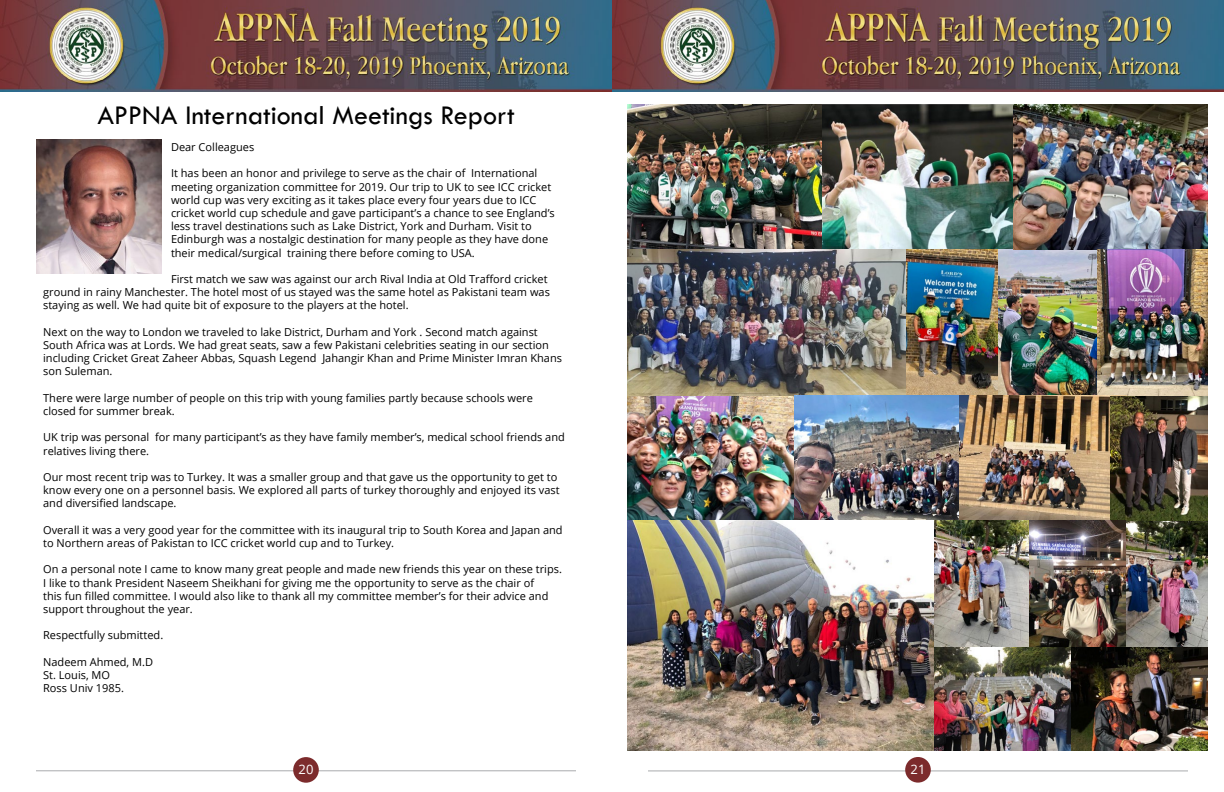
<style>
.page{position:relative;width:1224px;height:792px;background:#fff}
.page>*{position:absolute;margin:0;border:0;box-sizing:border-box;transform-origin:0 0}
.t1{font:28px "Tw Cen";color:#000}
.t2{font:13px "Open Sans";color:#fff}
.t3{font:11px/13.2px "Open Sans";color:#000}
</style>
<div class="page">
<hr style="left:648px;top:771px;width:540px;height:1px;background:#a9abae">
<hr style="left:36px;top:771px;width:540px;height:1px;background:#a9abae">
<img style="left:0;top:0;width:1224px;height:91px">
<div style="left:293px;top:757px;width:26px;height:26px;background:#7c2b2c;border-radius:50%"></div>
<div style="left:905px;top:757px;width:26px;height:26px;background:#7c2b2c;border-radius:50%"></div>
<img style="left:36px;top:140px;width:126px;height:134px">
<img style="left:1125px;top:396px;width:82px;height:252px">
<img style="left:821px;top:105px;width:193px;height:145px">
<img style="left:998px;top:250px;width:100px;height:146px">
<img style="left:628px;top:105px;width:193px;height:145px">
<img style="left:628px;top:396px;width:498px;height:124px">
<img style="left:1014px;top:105px;width:193px;height:145px">
<img style="left:1098px;top:250px;width:109px;height:146px">
<img style="left:905px;top:250px;width:93px;height:146px">
<img style="left:628px;top:250px;width:277px;height:146px">
<img style="left:628px;top:520px;width:306px;height:230px">
<img style="left:934px;top:520px;width:191px;height:128px">
<img style="left:934px;top:648px;width:273px;height:102px">
<h1 class="t1" style="left:97px;top:99px;width:419px">APPNA International Meetings Report</h1>
<p class="t3" style="left:171px;top:140px;width:85px">Dear Colleagues</p>
<p class="t3" style="left:171px;top:167px;width:385px">It has been an honor and privilege to serve as the chair of International meeting organization committee for 2019. Our trip to UK to see ICC cricket world cup was very exciting as it takes place every four years due to ICC cricket world cup schedule and gave participant’s a chance to see England’s less travel destinations such as Lake District, York and Durham. Visit to Edinburgh was a nostalgic destination for many people as they have done their medical/surgical training there before coming to USA.</p>
<p class="t3" style="left:43px;top:272px;width:508px;text-indent:128px">First match we saw was against our arch Rival India at Old Trafford cricket ground in rainy Manchester. The hotel most of us stayed was the same hotel as Pakistani team was staying as well. We had quite bit of exposure to the players at the hotel.</p>
<p class="t3" style="left:43px;top:325px;width:520px">Next on the way to London we traveled to lake District, Durham and York . Second match against South Africa was at Lords. We had great seats, saw a few Pakistani celebrities seating in our section including Cricket Great Zaheer Abbas, Squash Legend Jahangir Khan and Prime Minister Imran Khans son Suleman.</p>
<p class="t3" style="left:43px;top:391px;width:491px">There were large number of people on this trip with young families partly because schools were closed for summer break.</p>
<p class="t3" style="left:43px;top:431px;width:523px">UK trip was personal for many participant’s as they have family member’s, medical school friends and relatives living there.</p>
<p class="t3" style="left:43px;top:470px;width:518px">Our most recent trip was to Turkey. It was a smaller group and that gave us the opportunity to get to know every one on a personnel basis. We explored all parts of turkey thoroughly and enjoyed its vast and diversified landscape.</p>
<p class="t3" style="left:43px;top:523px;width:521px">Overall it was a very good year for the committee with its inaugural trip to South Korea and Japan and to Northern areas of Pakistan to ICC cricket world cup and to Turkey.</p>
<p class="t3" style="left:43px;top:563px;width:520px">On a personal note I came to know many great people and made new friends this year on these trips.<br>I like to thank President Naseem Sheikhani for giving me the opportunity to serve as the chair of<br>this fun filled committee. I would also like to thank all my committee member’s for their advice and support throughout the year.</p>
<p class="t3" style="left:43px;top:629px;width:122px">Respectfully submitted.</p>
<p class="t3" style="left:43px;top:655px;width:111px">Nadeem Ahmed, M.D<br>St. Louis, MO<br>Ross Univ 1985.</p>
<p class="t2" style="left:299px;top:761px;width:16px">20</p>
<p class="t2" style="left:911px;top:760px;width:16px">21</p>
</div>
